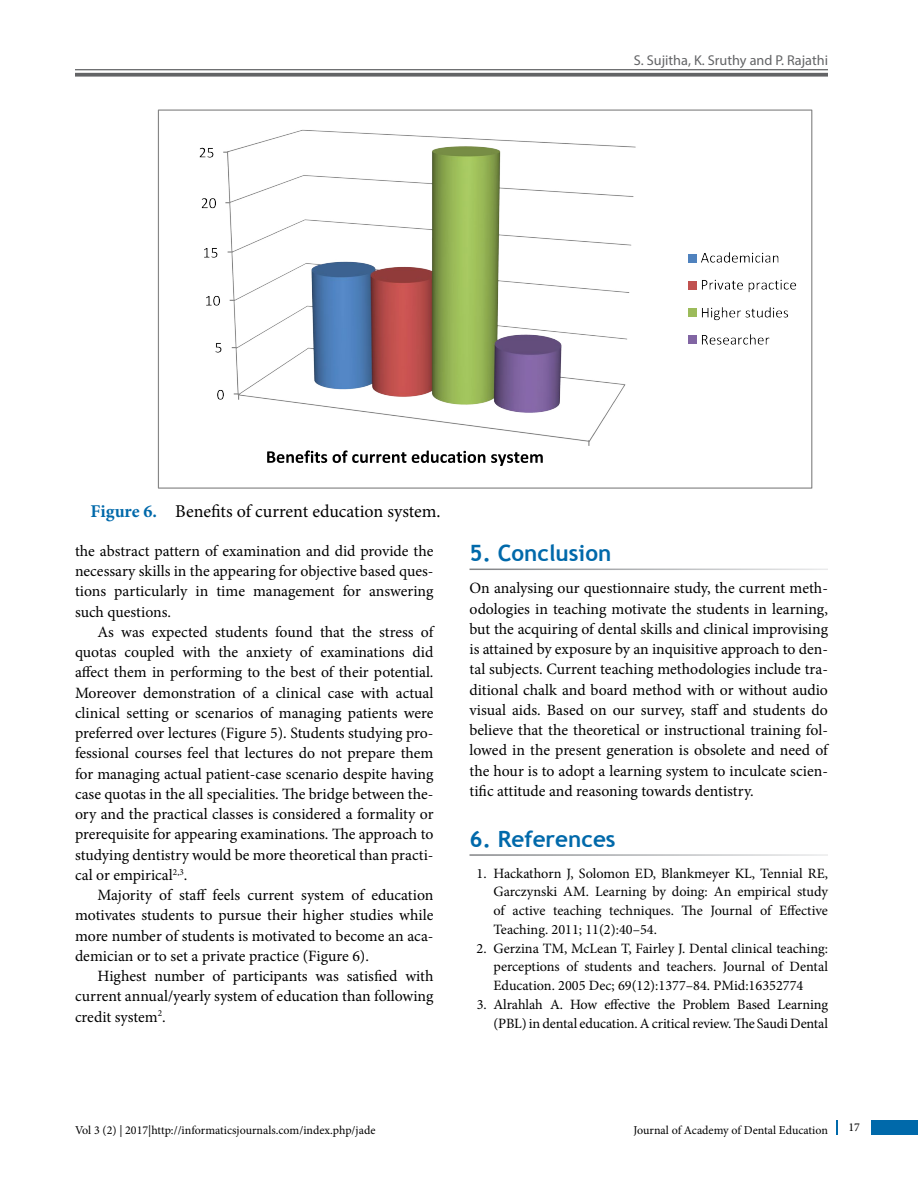
<style>
.page{position:relative;width:918px;height:1188px;background:#fff}
.page>*{position:absolute;margin:0;border:0;box-sizing:border-box;transform-origin:0 0}
.t1{font:700 22.5px "Trebuchet MS";color:#0069aa}
.Fig_cap{font:18px "Minion Pro";color:#000}
.Text_Ind{font:15.75px/20.2px "Minion Pro";color:#000;text-align:justify}
.Text{font:15.75px/20.2px "Minion Pro";color:#000;text-align:justify}
.t2{font:14.25px/18.8px "Minion Pro";letter-spacing:-.005em;color:#000;text-align:justify}
.t3{font:14.25px "Myriad Pro";color:#636466}
.t4{font:12px "Minion Pro";color:#000}
.s1{font-weight:700;color:#0069aa}
</style>
<div class="page">
<div style="left:872px;top:1120px;width:46px;height:15px;background:#0069aa"></div>
<svg style="left:836px;top:1120px;width:1px;height:15px"></svg>
<hr style="left:75px;top:69px;width:753px;height:1px;background:#636466">
<svg style="left:75px;top:73px;width:753px;height:4px;background:#737375"></svg>
<img style="left:223px;top:129px;width:413px;height:316px">
<img style="left:217px;top:380px;width:17px;height:32px">
<img style="left:215px;top:334px;width:17px;height:32px">
<img style="left:206px;top:287px;width:24px;height:32px">
<img style="left:204px;top:238px;width:24px;height:32px">
<img style="left:201px;top:189px;width:24px;height:32px">
<img style="left:199px;top:147px;width:15px;height:11px">
<svg style="left:234px;top:393px;width:5px;height:7px"></svg>
<svg style="left:267px;top:450px;width:276px;height:16px"></svg>
<div style="left:689px;top:254px;width:8px;height:8px;background:#4f82be"></div>
<img style="left:691px;top:252px;width:88px;height:11px">
<div style="left:689px;top:281px;width:8px;height:9px;background:#c1514f"></div>
<img style="left:702px;top:279px;width:95px;height:14px">
<div style="left:689px;top:308px;width:8px;height:9px;background:#9cbb5a"></div>
<img style="left:701px;top:307px;width:88px;height:14px">
<div style="left:689px;top:336px;width:8px;height:8px;background:#8165a3"></div>
<img style="left:691px;top:334px;width:79px;height:11px">
<p class="t3" style="left:634px;top:51px;width:196px">S. Sujitha, K. Sruthy and P. Rajathi</p>
<p class="Fig_cap" style="left:91px;top:500px;width:352px"><span class="s1">Figure 6.</span> Benefits of current education system.</p>
<p class="Text_Ind" style="left:75px;top:541px;width:360px">the abstract pattern of examination and did provide the necessary skills in the appearing for objective based ques&shy;tions particularly in time management for answering such questions.</p>
<p class="Text_Ind" style="left:75px;top:622px;width:360px;text-indent:23px">As was expected students found that the stress of quotas coupled with the anxiety of examinations did affect them in performing to the best of their potential.<br>Moreover demonstration of a clinical case with actual clinical setting or scenarios of managing patients were preferred over lectures (Figure 5). Students studying pro&shy;fessional courses feel that lectures do not prepare them for managing actual patient-case scenario despite having case quotas in the all specialities. The bridge between the&shy;ory and the practical classes is considered a formality or prerequisite for appearing examinations. The approach to studying dentistry would be more theoretical than practi&shy;cal or empirical<sup>2,3</sup>.</p>
<p class="Text_Ind" style="left:75px;top:885px;width:360px;text-indent:23px">Majority of staff feels current system of education motivates students to pursue their higher studies while more number of students is motivated to become an aca&shy;demician or to set a private practice (Figure 6).</p>
<p class="Text_Ind" style="left:75px;top:966px;width:360px;text-indent:23px">Highest number of participants was satisfied with current annual/yearly system of education than following credit system<sup>2</sup>.</p>
<h1 class="t1" style="left:470px;top:539px;width:143px">5. Conclusion</h1>
<p class="Text" style="left:470px;top:578px;width:360px">On analysing our questionnaire study, the current meth&shy;odologies in teaching motivate the students in learning, but the acquiring of dental skills and clinical improvising is attained by exposure by an inquisitive approach to den&shy;tal subjects. Current teaching methodologies include tra&shy;ditional chalk and board method with or without audio visual aids. Based on our survey, staff and students do believe that the theoretical or instructional training fol&shy;lowed in the present generation is obsolete and need of the hour is to adopt a learning system to inculcate scien&shy;tific attitude and reasoning towards dentistry.</p>
<h1 class="t1" style="left:470px;top:825px;width:148px">6. References</h1>
<p class="t2" style="left:494px;top:864px;width:336px;text-indent:-17px">1. Hackathorn J, Solomon ED, Blankmeyer KL, Tennial RE, Garczynski AM. Learning by doing: An empirical study of active teaching techniques. The Journal of Effective Teaching. 2011; 11(2):40–54.</p>
<p class="t2" style="left:494px;top:939px;width:336px;text-indent:-17px">2. Gerzina TM, McLean T, Fairley J. Dental clinical teaching: perceptions of students and teachers. Journal of Dental Education. 2005 Dec; 69(12):1377–84. PMid:16352774</p>
<p class="t2" style="left:477px;top:995px;width:353px;text-align:right">3. Alrahlah A. How effective the Problem Based Learning (PBL) in dental education. A critical review. The Saudi Dental</p>
<p class="t4" style="left:75px;top:1123px;width:302px">Vol 3 (2) | 2017|http://informaticsjournals.com/index.php/jade</p>
<p class="t4" style="left:634px;top:1123px;width:196px">Journal of Academy of Dental Education</p>
<p class="t4" style="left:849px;top:1119px;width:13px">17</p>
</div>
